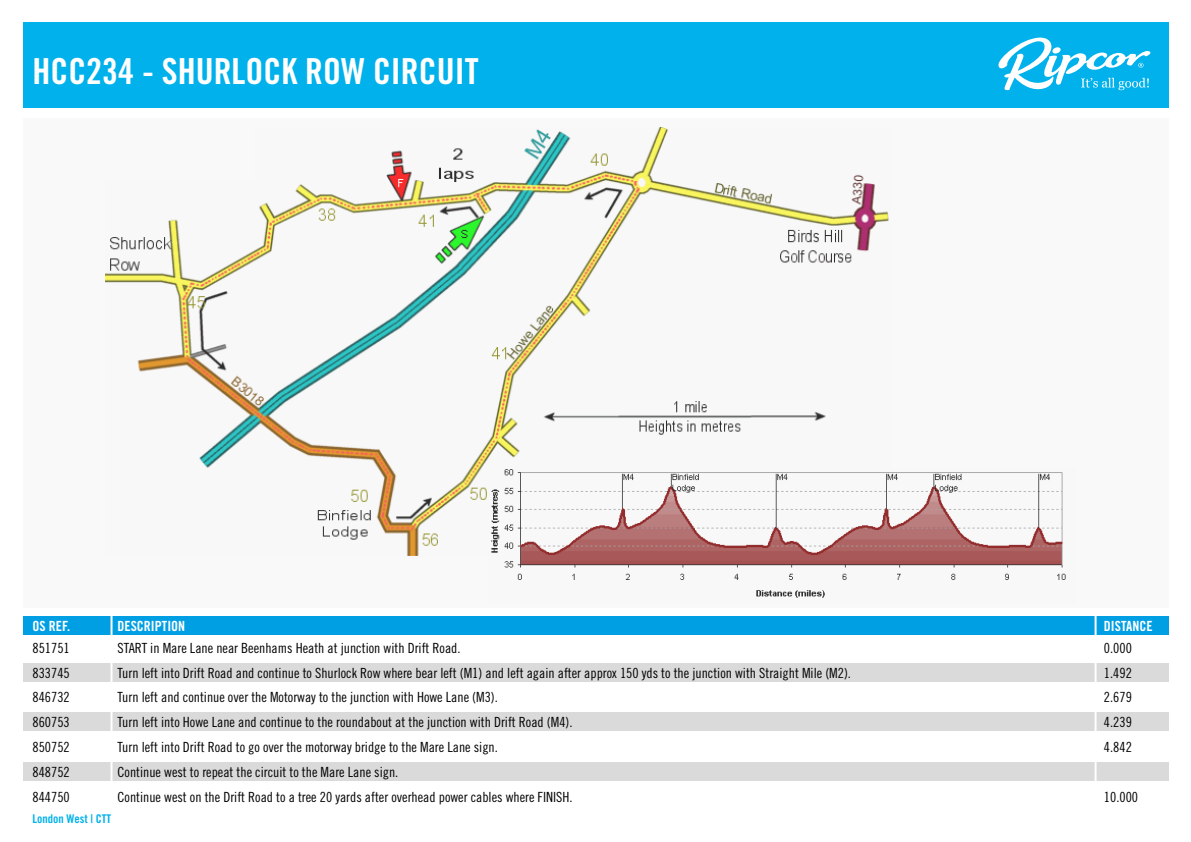
<style>
.page{position:relative;width:1191px;height:842px;background:#fff}
.page>*{position:absolute;margin:0;border:0;box-sizing:border-box;transform-origin:0 0}
.t1{font:35.8px "Trade Gothic Bold Cond Twenty";color:#fff}
.t2{font:14px "Trade Gothic Cond Eighteen";color:#000}
.t3{font:14px "Trade Gothic Bold Cond Twenty";color:#fff}
.t4{font:12px "Trade Gothic Bold Cond Twenty";color:#00b1eb}
</style>
<div class="page">
<div style="left:23px;top:617px;width:1145px;height:18px;background:#009fe3"></div>
<div style="left:23px;top:663px;width:1145px;height:19px;background:#dadada"></div>
<div style="left:23px;top:712px;width:1145px;height:19px;background:#dadada"></div>
<div style="left:23px;top:762px;width:1145px;height:18px;background:#dadada"></div>
<div style="left:23px;top:23px;width:1145px;height:85px;background:#00b1eb"></div>
<svg style="left:998px;top:38px;width:152px;height:52px"></svg>
<svg style="left:105px;top:127px;width:961px;height:471px"></svg>
<hr style="left:110px;top:608px;width:2px;height:194px;background:#fff">
<hr style="left:1094px;top:608px;width:2px;height:194px;background:#fff">
<h1 class="t1" style="left:33px;top:49px;width:447px">HCC234 - SHURLOCK ROW CIRCUIT</h1>
<p class="t3" style="left:33px;top:617px;width:39px">OS REF.</p>
<p class="t3" style="left:118px;top:617px;width:69px">DESCRIPTION</p>
<p class="t3" style="left:1104px;top:617px;width:50px">DISTANCE</p>
<p class="t2" style="left:33px;top:639px;width:39px">851751</p>
<p class="t2" style="left:118px;top:639px;width:344px">START in Mare Lane near Beenhams Heath at junction with Drift Road.</p>
<p class="t2" style="left:1104px;top:639px;width:29px">0.000</p>
<p class="t2" style="left:33px;top:664px;width:39px">833745</p>
<p class="t2" style="left:118px;top:664px;width:735px">Turn left into Drift Road and continue to Shurlock Row where bear left (M1) and left again after approx 150 yds to the junction with Straight Mile (M2).</p>
<p class="t2" style="left:1104px;top:664px;width:29px">1.492</p>
<p class="t2" style="left:33px;top:689px;width:39px">846732</p>
<p class="t2" style="left:118px;top:689px;width:382px">Turn left and continue over the Motorway to the junction with Howe Lane (M3).</p>
<p class="t2" style="left:1104px;top:689px;width:29px">2.679</p>
<p class="t2" style="left:33px;top:714px;width:39px">860753</p>
<p class="t2" style="left:118px;top:714px;width:456px">Turn left into Howe Lane and continue to the roundabout at the junction with Drift Road (M4).</p>
<p class="t2" style="left:1104px;top:714px;width:29px">4.239</p>
<p class="t2" style="left:33px;top:739px;width:39px">850752</p>
<p class="t2" style="left:118px;top:739px;width:382px">Turn left into Drift Road to go over the motorway bridge to the Mare Lane sign.</p>
<p class="t2" style="left:1104px;top:739px;width:29px">4.842</p>
<p class="t2" style="left:33px;top:764px;width:39px">848752</p>
<p class="t2" style="left:118px;top:764px;width:282px">Continue west to repeat the circuit to the Mare Lane sign.</p>
<p class="t2" style="left:33px;top:788px;width:39px">844750</p>
<p class="t2" style="left:118px;top:788px;width:456px">Continue west on the Drift Road to a tree 20 yards after overhead power cables where FINISH.</p>
<p class="t2" style="left:1104px;top:788px;width:36px">10.000</p>
<p class="t4" style="left:33px;top:811px;width:80px">London West | CTT</p>
</div>
